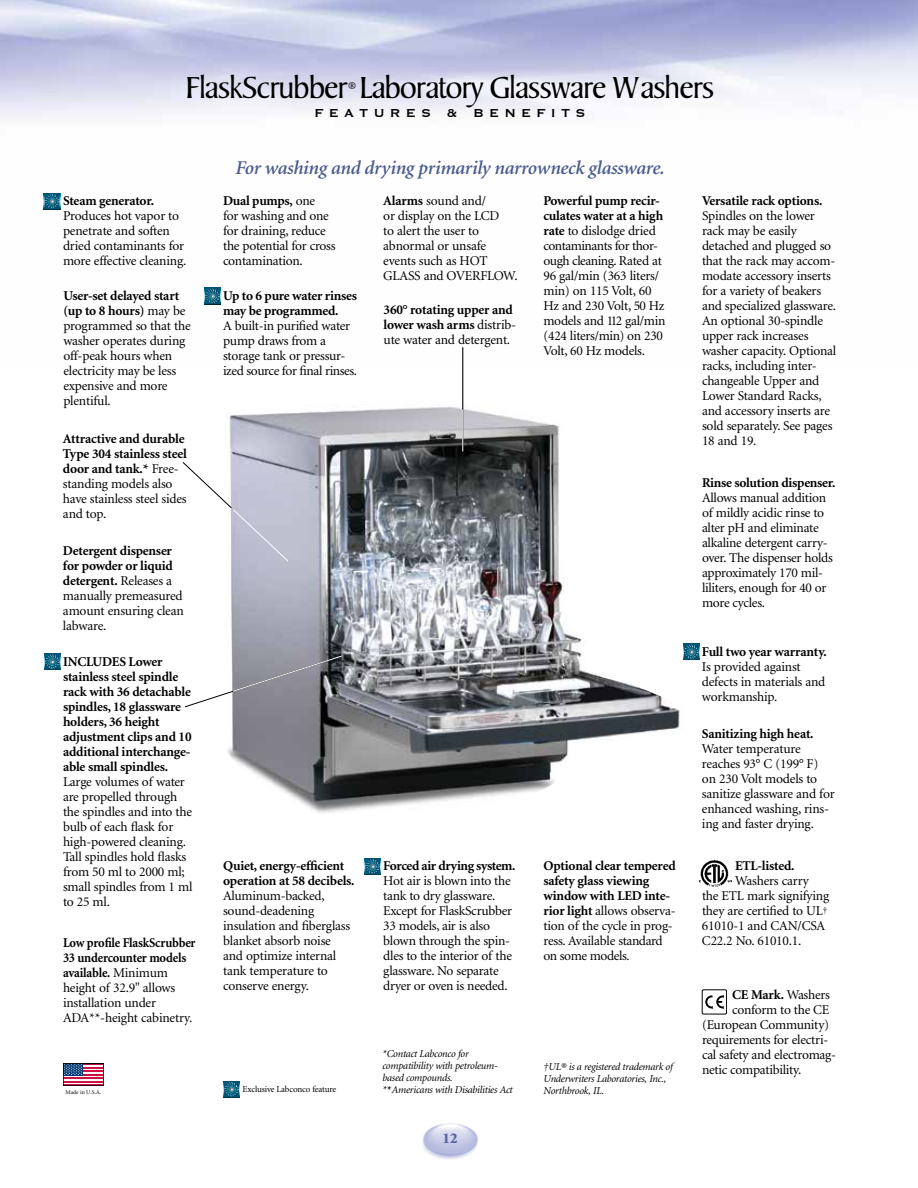
<style>
.page{position:relative;width:918px;height:1188px;background:#fff}
.page>*{position:absolute;margin:0;border:0;box-sizing:border-box;transform-origin:0 0}
.t1{font:30px "Keeple";letter-spacing:-.025em;color:#000}
.t2{font:italic 600 19.5px "Minion";letter-spacing:-.015em;color:#4a5b8d}
.t3{font:15px "Copperplate";letter-spacing:.35em;color:#000}
.t4{font:900 15px "Minion";color:#5b65a5}
.t5{font:13.5px/15px "Minion";letter-spacing:-.015em;color:#000}
.t6{font:700 13.5px/15px "Minion";letter-spacing:-.015em;color:#000}
.t7{font:700 13.5px "Minion";letter-spacing:-.015em;color:#000;scale:.93 1}
.t8{font:italic 10.5px/12px "Minion";letter-spacing:-.02em;color:#000}
.t9{font:9px "Minion";letter-spacing:-.02em;color:#000}
.t10{font:5.85px "Minion";color:#000}
.s1{font-weight:700}
.s2{font-weight:400}
.s3{font-size:12.75px}
.s4{font-weight:700;font-style:normal}
</style>
<div class="page">
<img style="left:0;top:0;width:918px;height:369px">
<img style="left:422px;top:1123px;width:57px;height:36px">
<svg style="left:44px;top:654px;width:1px;height:16px"></svg>
<svg style="left:45px;top:654px;width:15px;height:16px"></svg>
<svg style="left:685px;top:644px;width:15px;height:16px"></svg>
<svg style="left:685px;top:645px;width:14px;height:15px"></svg>
<svg style="left:63px;top:1063px;width:41px;height:1px"></svg>
<svg style="left:65px;top:1082px;width:37px;height:1px"></svg>
<hr style="left:83px;top:1074px;width:21px;height:2px;background:#ce1141">
<div style="left:63px;top:1064px;width:20px;height:12px;background:#003976"></div>
<hr style="left:63px;top:1077px;width:41px;height:2px;background:#ce1141">
<hr style="left:63px;top:1081px;width:41px;height:1px;background:#ce1141">
<svg style="left:65px;top:1066px;width:37px;height:9px"></svg>
<div style="left:63px;top:1064px;width:41px;height:22px;border:1px solid #000"></div>
<svg style="left:44px;top:193px;width:16px;height:16px"></svg>
<svg style="left:45px;top:194px;width:14px;height:15px"></svg>
<svg style="left:365px;top:858px;width:16px;height:16px"></svg>
<svg style="left:365px;top:859px;width:15px;height:16px"></svg>
<svg style="left:204px;top:288px;width:17px;height:16px"></svg>
<svg style="left:205px;top:289px;width:15px;height:15px"></svg>
<svg style="left:705px;top:995px;width:19px;height:13px"></svg>
<div style="left:702px;top:989px;width:25px;height:25px;border:1px solid #000"></div>
<img style="left:698px;top:860px;width:34px;height:27px">
<img style="left:227px;top:401px;width:458px;height:412px">
<hr style="left:462px;top:347px;width:1px;height:104px;background:#000">
<hr style="left:462px;top:409px;width:1px;height:43px;background:#fff">
<svg style="left:185px;top:655px;width:158px;height:53px"></svg>
<svg style="left:182px;top:461px;width:107px;height:101px"></svg>
<svg style="left:223px;top:1081px;width:17px;height:16px"></svg>
<svg style="left:224px;top:1082px;width:15px;height:15px"></svg>
<h1 class="t1" style="left:186px;top:71px;width:530px">FlaskScrubber<sup>®</sup> Laboratory Glassware Washers</h1>
<p class="t3" style="left:314px;top:103px;width:273px">FEATURES &amp; BENEFITS</p>
<p class="t6" style="left:63px;top:194px;width:93px">Steam generator.</p>
<p class="t5" style="left:63px;top:209px;width:123px">Produces hot vapor to penetrate and soften dried contaminants for more effective cleaning.</p>
<p class="t5" style="left:63px;top:289px;width:129px"><span class="s1">User-set delayed start (up to 8 hours)</span> may be programmed so that the washer operates during off-peak hours when electricity may be less expensive and more plentiful.</p>
<p class="t6" style="left:63px;top:431px;width:125px">Attractive and durable<br>Type 304 stainless steel door and tank.* <span class="s2">Free&shy;standing models also have stainless steel sides and top.</span></p>
<p class="t5" style="left:63px;top:543px;width:122px"><span class="s1">Detergent dispenser for powder or liquid detergent.</span> Releases a manually premeasured amount ensuring clean labware.</p>
<h2 class="t2" style="left:235px;top:158px;width:431px">For washing and drying primarily narrowneck glassware.</h2>
<p class="t5" style="left:223px;top:194px;width:114px"><span class="s1">Dual pumps,</span> one<br>for washing and one for draining, reduce the potential for cross contamination.</p>
<p class="t6" style="left:223px;top:289px;width:135px">Up to 6 pure water rinses may be programmed.</p>
<p class="t5" style="left:223px;top:319px;width:134px">A built-in purified water pump draws from a storage tank or pressur&shy;ized source for final rinses.</p>
<p class="t5" style="left:383px;top:194px;width:134px"><span class="s1">Alarms</span> sound and/<br>or display on the LCD<br>to alert the user to abnormal or unsafe events such as HOT<br>GLASS and OVERFLOW.</p>
<p class="t6" style="left:384px;top:303px;width:134px">360° rotating upper and lower wash arms <span class="s2">distrib&shy;ute water and detergent.</span></p>
<p class="t5" style="left:543px;top:194px;width:123px"><span class="s1">Powerful pump recir&shy;culates water at a high rate</span> to dislodge dried contaminants for thor&shy;ough cleaning. Rated at<br>96 gal/min (363 liters/ min) on 115 Volt, 60<br>Hz and 230 Volt, 50 Hz models and 112 gal/min (424 liters/min) on 230<br>Volt, 60 Hz models.</p>
<p class="t6" style="left:702px;top:194px;width:122px">Versatile rack options.</p>
<p class="t5" style="left:702px;top:209px;width:136px">Spindles on the lower rack may be easily detached and plugged so that the rack may accom&shy;modate accessory inserts for a variety of beakers and specialized glassware.<br>An optional 30-spindle upper rack increases washer capacity. Optional racks, including inter&shy;changeable Upper and<br>Lower Standard Racks, and accessory inserts are sold separately. See pages<br>18 and 19.</p>
<p class="t6" style="left:702px;top:476px;width:135px">Rinse solution dispenser.</p>
<p class="t5" style="left:702px;top:491px;width:132px">Allows manual addition of mildly acidic rinse to alter pH and eliminate alkaline detergent carry&shy;over. The dispenser holds approximately 170 mil&shy;liliters, enough for 40 or more cycles.</p>
<p class="t6" style="left:702px;top:645px;width:126px">Full two year warranty.</p>
<p class="t5" style="left:702px;top:660px;width:125px">Is provided against defects in materials and workmanship.</p>
<p class="t6" style="left:63px;top:655px;width:130px">INCLUDES Lower stainless steel spindle rack with 36 detachable spindles, 18 glassware holders, 36 height adjustment clips and 10 additional interchange&shy;able small spindles.</p>
<p class="t5" style="left:63px;top:775px;width:131px">Large volumes of water are propelled through the spindles and into the bulb of each flask for high-powered cleaning.<br>Tall spindles hold flasks from 50 ml to 2000 ml; small spindles from 1 ml to 25 ml.</p>
<p class="t6" style="left:702px;top:727px;width:113px">Sanitizing high heat.</p>
<p class="t5" style="left:702px;top:742px;width:134px">Water temperature reaches 93° C (199° F) on 230 Volt models to sanitize glassware and for enhanced washing, rins&shy;ing and faster drying.</p>
<p class="t5" style="left:543px;top:859px;width:134px"><span class="s1">Optional clear tempered safety glass viewing window with LED inte&shy;rior light</span> allows observa&shy;tion of the cycle in prog&shy;ress. Available standard on some models<span class="s3">.</span></p>
<p class="t6" style="left:223px;top:859px;width:133px">Quiet, energy-efficient operation at 58 decibels.</p>
<p class="t5" style="left:223px;top:889px;width:129px">Aluminum-backed, sound-deadening insulation and fiberglass blanket absorb noise and optimize internal tank temperature to conserve energy.</p>
<p class="t6" style="left:383px;top:859px;width:134px">Forced air drying system.</p>
<p class="t5" style="left:383px;top:874px;width:130px">Hot air is blown into the tank to dry glassware.<br>Except for FlaskScrubber<br>33 models, air is also blown through the spin&shy;dles to the interior of the glassware. No separate dryer or oven is needed.</p>
<p class="t6" style="left:735px;top:859px;width:61px">ETL-listed.</p>
<p class="t5" style="left:702px;top:874px;width:129px;text-indent:33px">Washers carry<br>the ETL mark signifying they are certified to UL<sup>†<br></sup>61010-1 and CAN/CSA</p>
<p class="t7" style="left:63px;top:935px;width:144px">Low profile FlaskScrubber</p>
<p class="t5" style="left:702px;top:934px;width:99px">C22.2 No. 61010.1.</p>
<p class="t5" style="left:63px;top:950px;width:129px"><span class="s1">33 undercounter models available.</span> Minimum height of 32.9" allows installation under<br>ADA**-height cabinetry.</p>
<p class="t6" style="left:732px;top:988px;width:99px">CE Mark. <span class="s2">Washers</span></p>
<p class="t5" style="left:732px;top:1003px;width:99px">conform to the CE</p>
<p class="t5" style="left:702px;top:1018px;width:129px">(European Community)</p>
<p class="t5" style="left:702px;top:1033px;width:128px">requirements for electri-</p>
<p class="t5" style="left:702px;top:1048px;width:136px">cal safety and electromag-</p>
<p class="t5" style="left:702px;top:1063px;width:99px">netic compatibility.</p>
<p class="t8" style="left:382px;top:1048px;width:132px">*Contact Labconco for compatibility with petroleum&shy;based compounds.<br>*<span class="s4">*</span>Americans with Disabilities Act</p>
<p class="t8" style="left:543px;top:1061px;width:131px">†UL® is a registered trademark of<br>Underwriters Laboratories, Inc.,<br>Northbrook, IL.</p>
<p class="t9" style="left:243px;top:1085px;width:95px">Exclusive Labconco feature</p>
<p class="t10" style="left:66px;top:1089px;width:36px">Made in U.S.A.</p>
<p class="t4" style="left:442px;top:1130px;width:16px">12</p>
</div>
